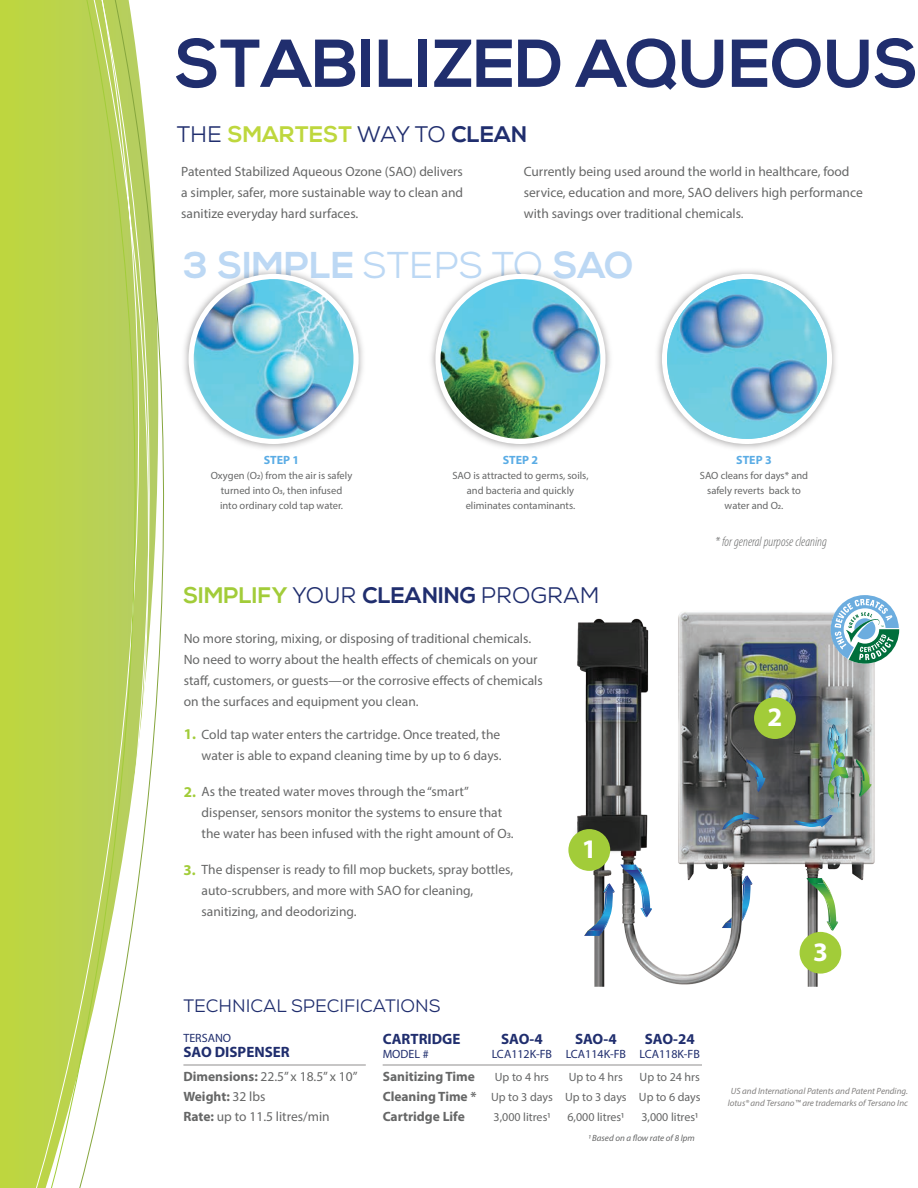
<style>
.page{position:relative;width:918px;height:1188px;background:#fff}
.page>*{position:absolute;margin:0;border:0;box-sizing:border-box;transform-origin:0 0}
.t1{font:700 67.5px "Nexa";color:#202e6e}
.t2{font:700 37.35px "Nexa";color:#bcd8f4}
.t3{font:700 26.85px "Myriad Pro";color:#fff}
.t4{font:22.5px "Nexa";color:#202e6e}
.t5{font:18px "Nexa";color:#202e6e}
.t6{font:700 15px "Myriad Pro";color:#202e6e}
.t7{font:700 15px "Myriad Pro";color:#a2cc39}
.t8{font:13.5px/21px "Myriad Pro";color:#666767}
.t9{font:700 13.5px/19.8px "Myriad Pro";color:#666767;text-align:justify}
.t10{font:italic 300 condensed 13.5px "Myriad Pro";color:#666767}
.t11{font:12px/19.8px "Myriad Pro";color:#666767;text-align:center}
.t12{font:12px "Myriad Pro";color:#202e6e}
.t13{font:700 12px "Myriad Pro";color:#5aace5}
.t14{font:10.5px/15px "Myriad Pro";color:#666767;text-align:center}
.t15{font:italic 9px/12px "Myriad Pro";color:#82807f;text-align:center}
.t16{font:italic 9px "Myriad Pro";color:#666767}
.s1{font-weight:700;color:#bed73d}
.s2{font-weight:700}
.s3{font-weight:400}
.s4{font-weight:700;color:#a2cc39}
</style>
<div class="page">
<div style="left:0;top:0;width:32px;height:1188px;background:#bdd641"></div>
<div style="left:32px;top:0;width:12px;height:1188px;background:#bcd546"></div>
<svg style="left:44px;top:0;width:173px;height:1188px"></svg>
<img style="left:657px;top:270px;width:179px;height:179px">
<div style="left:662px;top:274px;width:170px;height:170px;background:#fff;border-radius:50%"></div>
<img style="left:667px;top:279px;width:160px;height:160px;border-radius:80px">
<img style="left:431px;top:270px;width:179px;height:179px">
<svg style="left:435px;top:274px;width:171px;height:170px"></svg>
<img style="left:441px;top:279px;width:159px;height:160px;border-radius:80px">
<img style="left:178px;top:263px;width:185px;height:192px">
<div style="left:189px;top:274px;width:170px;height:170px;background:#fff;border-radius:50%"></div>
<img style="left:194px;top:279px;width:160px;height:160px;border-radius:80px">
<img style="left:575px;top:612px;width:325px;height:375px">
<svg style="left:584px;top:865px;width:68px;height:71px"></svg>
<svg style="left:806px;top:878px;width:32px;height:53px"></svg>
<svg style="left:722px;top:812px;width:38px;height:17px"></svg>
<svg style="left:746px;top:759px;width:20px;height:33px"></svg>
<img style="left:794px;top:716px;width:78px;height:111px">
<div style="left:568px;top:829px;width:42px;height:42px;background:#a2cc39;border-radius:50%"></div>
<div style="left:754px;top:697px;width:42px;height:42px;background:#a2cc39;border-radius:50%"></div>
<div style="left:800px;top:932px;width:41px;height:42px;background:#a2cc39;border-radius:50%"></div>
<svg style="left:831px;top:595px;width:68px;height:69px"></svg>
<hr style="left:183px;top:1065px;width:183px;height:1px;background:#918e8e">
<hr style="left:383px;top:1065px;width:319px;height:1px;background:#918e8e">
<h1 class="t1" style="left:175px;top:25px;width:745px">STABILIZED AQUEOUS</h1>
<h3 class="t4" style="left:177px;top:120px;width:352px">THE <span class="s1">SMARTEST</span> WAY TO <span class="s2">CLEAN</span></h3>
<p class="t8" style="left:181px;top:161px;width:283px;text-align:justify">Patented Stabilized Aqueous Ozone (SAO) delivers a simpler, safer, more sustainable way to clean and sanitize everyday hard surfaces.</p>
<p class="t8" style="left:524px;top:161px;width:340px">Currently being used around the world in healthcare, food service, education and more, SAO delivers high performance with savings over traditional chemicals.</p>
<h2 class="t2" style="left:184px;top:243px;width:452px">3 SIMPLE <span class="s3">STEPS TO</span> SAO</h2>
<p class="t13" style="left:264px;top:452px;width:37px">STEP 1</p>
<p class="t14" style="left:211px;top:468px;width:143px">Oxygen (O2) from the air is safely turned into O3, then infused into ordinary cold tap water.</p>
<p class="t13" style="left:503px;top:452px;width:37px">STEP 2</p>
<p class="t14" style="left:452px;top:468px;width:138px">SAO is attracted to germs, soils, and bacteria and quickly eliminates contaminants.</p>
<h3 class="t4" style="left:183px;top:581px;width:418px"><span class="s4">SIMPLIFY</span> YOUR <span class="s2">CLEANING</span> PROGRAM</h3>
<p class="t8" style="left:184px;top:627px;width:361px">No more storing, mixing, or disposing of traditional chemicals.<br>No need to worry about the health effects of chemicals on your staff, customers, or guests—or the corrosive effects of chemicals on the surfaces and equipment you clean.</p>
<p class="t8" style="left:202px;top:724px;width:302px">Cold tap water enters the cartridge. Once treated, the water is able to expand cleaning time by up to 6 days.</p>
<p class="t8" style="left:202px;top:781px;width:313px">As the treated water moves through the “smart” dispenser, sensors monitor the systems to ensure that the water has been infused with the right amount of O3.</p>
<p class="t8" style="left:202px;top:859px;width:313px">The dispenser is ready to fill mop buckets, spray bottles, auto-scrubbers, and more with SAO for cleaning, sanitizing, and deodorizing.</p>
<p class="t7" style="left:184px;top:724px;width:14px">1.</p>
<p class="t7" style="left:184px;top:782px;width:14px">2.</p>
<h3 class="t3" style="left:582px;top:831px;width:16px">1</h3>
<p class="t7" style="left:183px;top:860px;width:14px">3.</p>
<p class="t13" style="left:736px;top:452px;width:37px">STEP 3</p>
<p class="t14" style="left:700px;top:468px;width:110px">SAO cleans for days* and safely reverts back to water and O2.</p>
<p class="t10" style="left:715px;top:533px;width:113px">* for general purpose cleaning</p>
<h3 class="t3" style="left:767px;top:699px;width:16px">2</h3>
<h3 class="t3" style="left:813px;top:934px;width:16px">3</h3>
<h3 class="t5" style="left:183px;top:994px;width:259px">TECHNICAL SPECIFICATIONS</h3>
<p class="t12" style="left:183px;top:1031px;width:49px">TERSANO</p>
<p class="t6" style="left:183px;top:1043px;width:108px">SAO DISPENSER</p>
<p class="t8" style="left:183px;top:1067px;width:176px;line-height:19.8px"><span class="s2">Dimensions:</span> 22.5” x 18.5” x 10”<br><span class="s2">Weight:</span> 32 lbs<br><span class="s2">Rate:</span> up to 11.5 litres/min</p>
<p class="t6" style="left:383px;top:1029px;width:79px">CARTRIDGE</p>
<p class="t12" style="left:383px;top:1047px;width:47px">MODEL #</p>
<p class="t9" style="left:383px;top:1066px;width:95px">Sanitizing Time Cleaning Time * Cartridge Life</p>
<p class="t11" style="left:565px;top:1067px;width:63px">Up to 4 hrs<br>Up to 3 days<br>6,000 litres1</p>
<p class="t6" style="left:501px;top:1029px;width:42px">SAO-4</p>
<p class="t12" style="left:492px;top:1047px;width:62px">LCA112K-FB</p>
<p class="t6" style="left:575px;top:1029px;width:42px">SAO-4</p>
<p class="t12" style="left:566px;top:1047px;width:62px">LCA114K-FB</p>
<p class="t11" style="left:491px;top:1067px;width:63px">Up to 4 hrs<br>Up to 3 days<br>3,000 litres1</p>
<p class="t6" style="left:645px;top:1029px;width:50px">SAO-24</p>
<p class="t12" style="left:640px;top:1047px;width:62px">LCA118K-FB</p>
<p class="t11" style="left:639px;top:1067px;width:63px;text-align:justify">Up to 24 hrs Up to 6 days 3,000 litres1</p>
<p class="t16" style="left:589px;top:1133px;width:108px">1 Based on a flow rate of 8 lpm</p>
<p class="t15" style="left:728px;top:1085px;width:182px">US and International Patents and Patent Pending. lotus® and Tersano™ are trademarks of Tersano Inc</p>
</div>
